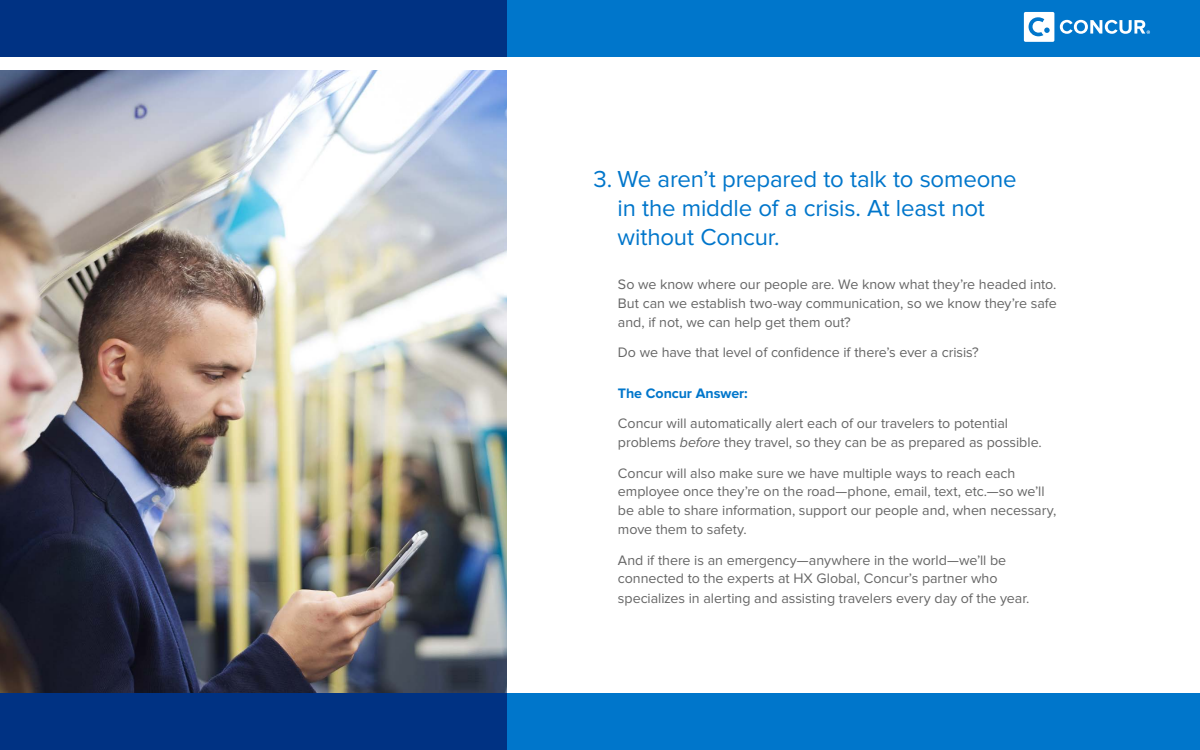
<style>
.page{position:relative;width:1200px;height:750px;background:#fff}
.page>*{position:absolute;margin:0;border:0;box-sizing:border-box;transform-origin:0 0}
.t1{font:24px/28.8px "Proxima Nova";letter-spacing:-.01em;color:#0076cb}
.t2{font:14.25px/18.8px "Proxima Nova";letter-spacing:-.005em;color:#666}
.t3{font:700 14.25px "Proxima Nova";letter-spacing:-.005em;color:#0076cb}
.s1{font-style:italic}
</style>
<div class="page">
<div style="left:506px;top:694px;width:694px;height:56px;background:#0076cb"></div>
<div style="left:506px;top:0;width:694px;height:56px;background:#0076cb"></div>
<img style="left:0;top:70px;width:506px;height:624px">
<div style="left:0;top:0;width:506px;height:56px;background:#003283"></div>
<div style="left:0;top:694px;width:506px;height:56px;background:#003283"></div>
<svg style="left:1024px;top:12px;width:30px;height:30px"></svg>
<svg style="left:1060px;top:20px;width:90px;height:14px"></svg>
<h1 class="t1" style="left:617px;top:165px;width:401px;text-indent:-24px">3. We aren’t prepared to talk to someone in the middle of a crisis. At least not without Concur.</h1>
<p class="t2" style="left:618px;top:275px;width:440px;text-align:justify">So we know where our people are. We know what they’re headed into.<br>But can we establish two-way communication, so we know they’re safe and, if not, we can help get them out?</p>
<p class="t2" style="left:618px;top:343px;width:362px">Do we have that level of confidence if there’s ever a crisis?</p>
<p class="t3" style="left:618px;top:385px;width:131px">The Concur Answer:</p>
<p class="t2" style="left:618px;top:414px;width:425px">Concur will automatically alert each of our travelers to potential problems <span class="s1">before</span> they travel, so they can be as prepared as possible.</p>
<p class="t2" style="left:618px;top:464px;width:440px">Concur will also make sure we have multiple ways to reach each employee once they’re on the road—phone, email, text, etc.—so we’ll be able to share information, support our people and, when necessary, move them to safety.</p>
<p class="t2" style="left:618px;top:551px;width:413px;line-height:19.1px">And if there is an emergency—anywhere in the world—we’ll be connected to the experts at HX Global, Concur’s partner who specializes in alerting and assisting travelers every day of the year.</p>
</div>
